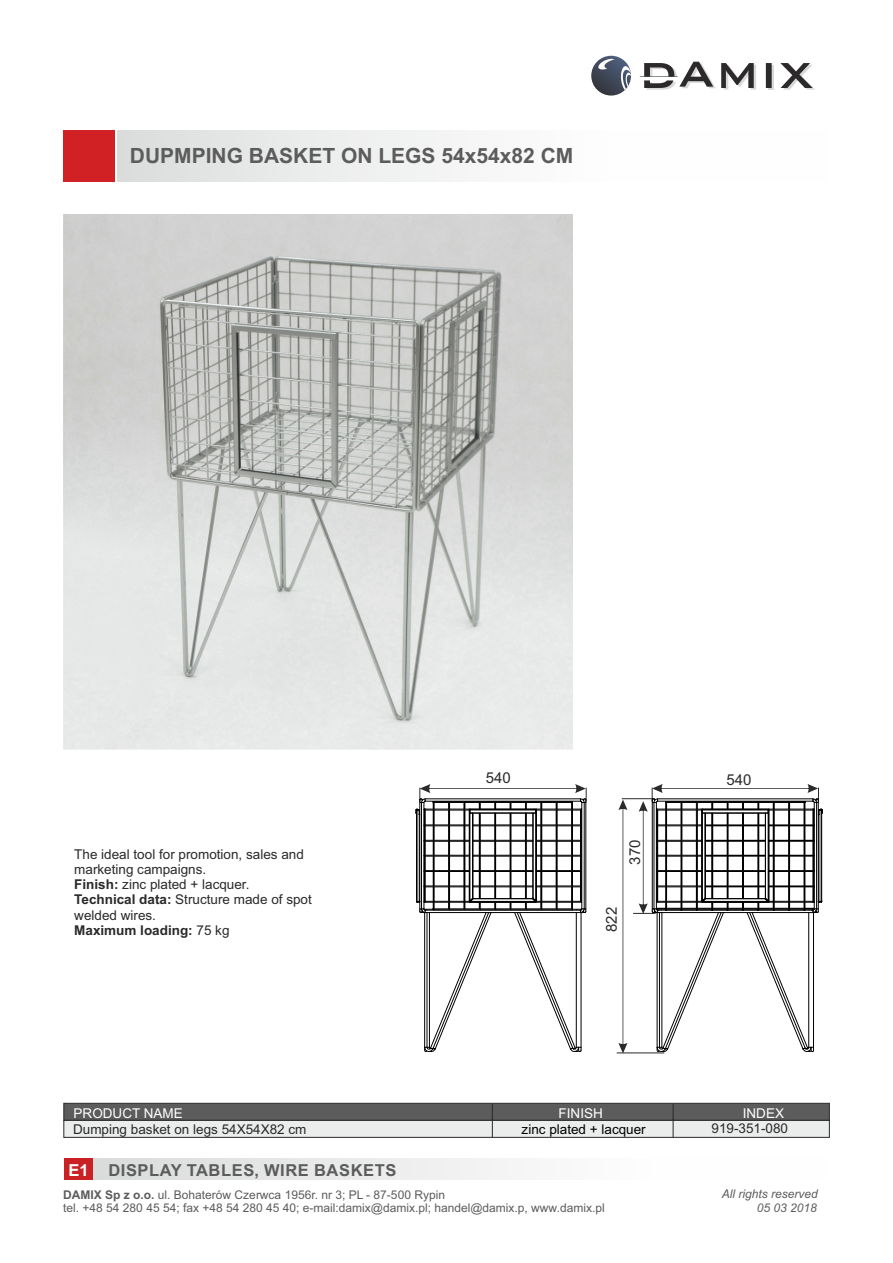
<style>
.page{position:relative;width:893px;height:1263px;background:#fff}
.page>*{position:absolute;margin:0;border:0;box-sizing:border-box;transform-origin:0 0}
.t1{font:700 21px "Arial";color:#5c5c5c}
.t2{font:700 16.5px "Arial";letter-spacing:.035em;color:#5c5c5c}
.t3{font:15px "Arial";color:#2b2929}
.t4{font:13.5px/15.1px "Arial";color:#2b2929}
.t5{font:13.5px "Arial";color:#fff}
.t6{font:13.5px "Arial";color:#000}
.t7{font:12px "Arial";color:#5c5c5c}
.t8{font:italic 12px "Arial";color:#5c5c5c}
.s1{font-weight:700}
.s2{color:#fff}
</style>
<div class="page">
<img style="left:64px;top:215px;width:509px;height:535px">
<svg style="left:63px;top:1102px;width:767px;height:36px;background:#9a9b9b"></svg>
<hr style="left:617px;top:1052px;width:47px;height:1px;background:#2b2929">
<hr style="left:622px;top:798px;width:33px;height:1px;background:#2b2929">
<svg style="left:618px;top:799px;width:9px;height:254px"></svg>
<svg style="left:415px;top:784px;width:172px;height:268px"></svg>
<svg style="left:633px;top:784px;width:190px;height:268px"></svg>
<svg style="left:640px;top:62px;width:175px;height:28px"></svg>
<svg style="left:591px;top:56px;width:40px;height:40px"></svg>
<svg style="left:598px;top:58px;width:33px;height:32px"></svg>
<div style="left:118px;top:130px;width:711px;height:51px;background:linear-gradient(to right,#e0e1e1,#fff)"></div>
<div style="left:64px;top:130px;width:51px;height:51px;background:#d12124"></div>
<div style="left:93px;top:1158px;width:735px;height:22px;background:linear-gradient(to right,#dbdcdc,#fff)"></div>
<div style="left:64px;top:1158px;width:28px;height:22px;background:#c92124"></div>
<h1 class="t1" style="left:130px;top:148px;width:445px">DUPMPING BASKET ON LEGS 54x54x82 CM</h1>
<p class="t4" style="left:74px;top:848px;width:239px">The ideal tool for promotion, sales and marketing campaigns.<br><span class="s1">Finish:</span> zinc plated + lacquer.<br><span class="s1">Technical data:</span> Structure made of spot welded wires.<br><span class="s1">Maximum loading:</span> 75 kg</p>
<p class="t3" style="left:486px;top:772px;width:27px">540</p>
<p class="t3" style="left:726px;top:774px;width:27px">540</p>
<p class="t3" style="left:629px;top:865px;width:27px;rotate:-90deg">370</p>
<p class="t3" style="left:606px;top:932px;width:27px;rotate:-90deg">822</p>
<p class="t5" style="left:74px;top:1108px;width:111px">PRODUCT NAME</p>
<p class="t5" style="left:559px;top:1108px;width:46px">FINISH</p>
<p class="t5" style="left:743px;top:1108px;width:43px">INDEX</p>
<p class="t4" style="left:73px;top:1123px;width:235px">Dumping basket on legs 54X54X82 cm</p>
<p class="t6" style="left:522px;top:1124px;width:126px">zinc plated + lacquer</p>
<p class="t2" style="left:69px;top:1164px;width:329px"><span class="s2">E1</span> DISPLAY TABLES, WIRE BASKETS</p>
<p class="t4" style="left:711px;top:1122px;width:78px">919-351-080</p>
<p class="t7" style="left:63px;top:1190px;width:383px"><span class="s1">DAMIX Sp z o.o.</span> ul. Bohaterów Czerwca 1956r. nr 3; PL - 87-500 Rypin</p>
<p class="t8" style="left:722px;top:1189px;width:98px">All rights reserved</p>
<p class="t7" style="left:63px;top:1203px;width:543px">tel. +48 54 280 45 54; fax +48 54 280 45 40; e-mail:damix@damix.pl; handel@damix.p, www.damix.pl</p>
<p class="t8" style="left:757px;top:1203px;width:62px">05 03 2018</p>
</div>
